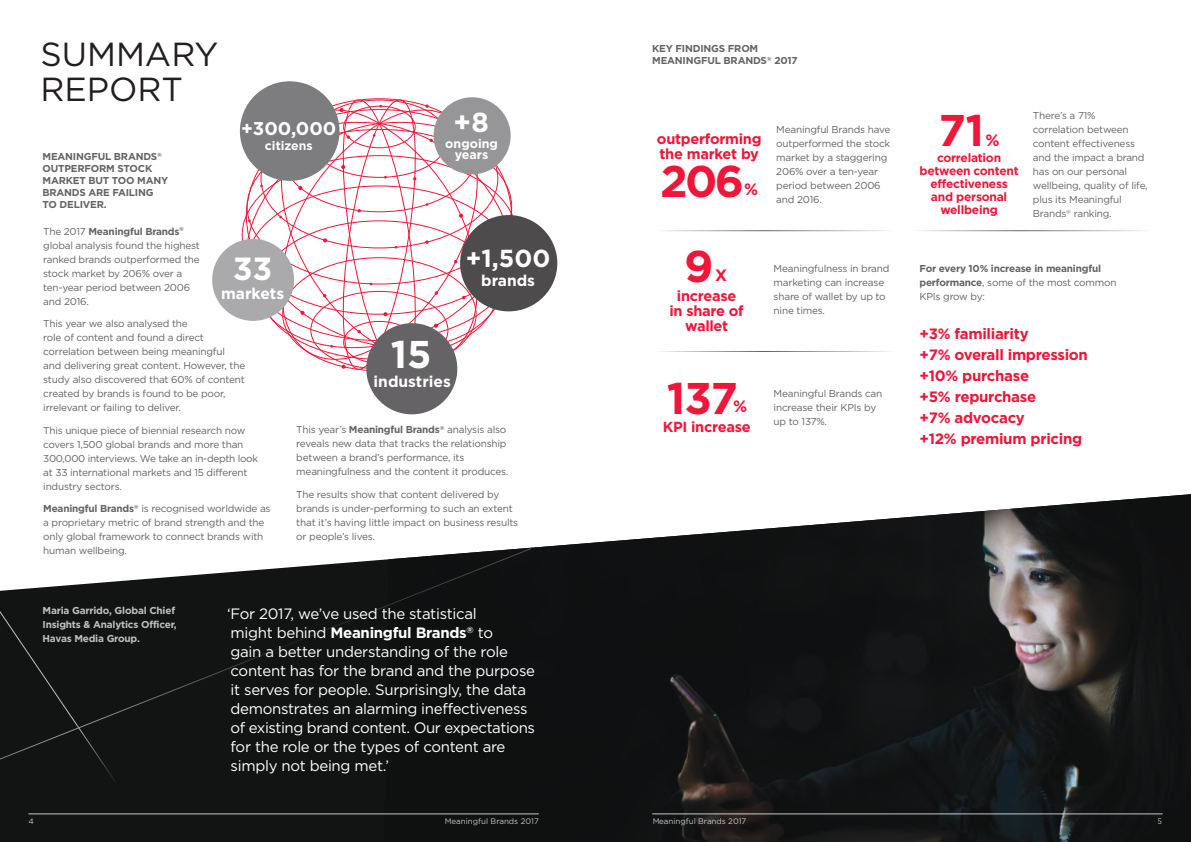
<style>
.page{position:relative;width:1191px;height:842px;background:#fff}
.page>*{position:absolute;margin:0;border:0;box-sizing:border-box;transform-origin:0 0}
.t1{font:700 44.4px "Gotham";letter-spacing:-.04em;color:#ef163a}
.t2{font:700 38.7px "Gotham";color:#fff}
.t3{font:33.3px/35.4px "Gotham";color:#241f1f}
.t4{font:700 32px "Gotham";color:#fff}
.t5{font:700 27.6px "Gotham";color:#fff}
.t6{font:700 24.6px "Gotham";color:#fff}
.t7{font:700 18.5px "Gotham";color:#fff}
.t8{font:700 16.4px "Gotham";color:#ef163a}
.t9{font:700 15.6px "Gotham";color:#fff}
.t10{font:15px/19px "Gotham";letter-spacing:-.02em;color:#fff}
.t11{font:700 15px/21px "Gotham";letter-spacing:-.02em;color:#ef163a}
.t12{font:700 14.6px/15px "Gotham";letter-spacing:-.02em;color:#ef163a}
.t13{font:700 12.5px/11.1px "Gotham";color:#fff;text-align:center}
.t14{font:700 12.3px "Gotham";color:#fff}
.t15{font:700 12px/13px "Gotham";letter-spacing:-.02em;color:#ef163a;text-align:center}
.t16{font:10px/14px "Gotham";letter-spacing:-.02em;color:#656365}
.t17{font:700 10px/12px "Gotham";letter-spacing:-.02em;color:#656365}
.t18{font:700 10px/14px "Gotham";letter-spacing:-.02em;color:#c0bfc1}
.t19{font:8px "Gotham";color:#c0bfc1}
.s1{font-weight:700}
.s2{font-weight:400}
</style>
<div class="page">
<div style="left:175px;top:815px;width:209px;height:27px;background:#121414"></div>
<img style="left:384px;top:494px;width:807px;height:348px">
<div style="left:0;top:815px;width:175px;height:27px;background:#121414"></div>
<svg style="left:0;top:547px;width:532px;height:268px;background:#252727"></svg>
<svg style="left:230px;top:117px;width:290px;height:235px"></svg>
<svg style="left:459px;top:214px;width:4px;height:4px"></svg>
<svg style="left:298px;top:186px;width:4px;height:4px"></svg>
<svg style="left:300px;top:311px;width:4px;height:4px"></svg>
<svg style="left:323px;top:97px;width:115px;height:274px"></svg>
<div style="left:240px;top:81px;width:99px;height:100px;background:#7d7c7e;border-radius:50%"></div>
<div style="left:366px;top:323px;width:91px;height:91px;background:#656365;border-radius:50%"></div>
<div style="left:212px;top:239px;width:82px;height:82px;background:#aaaaac;border-radius:50%"></div>
<div style="left:433px;top:97px;width:77px;height:77px;background:#969698;border-radius:50%"></div>
<div style="left:460px;top:215px;width:97px;height:96px;background:#4e4b4c;border-radius:50%"></div>
<hr style="left:652px;top:814px;width:510px;height:1px;background:#c0bfc1">
<hr style="left:28px;top:814px;width:511px;height:1px;background:#c0bfc1">
<h3 class="t3" style="left:40px;top:36px;width:75px">Summa</h3>
<h3 class="t3" style="left:40px;top:36px;width:175px;text-indent:131px">ry<br>Report</h3>
<p class="t17" style="left:43px;top:150px;width:126px">Meani ngful Brands<sup>® </sup>outperform stock market but too many brands are fai li ng to deliver.</p>
<h3 class="t7" style="left:241px;top:118px;width:97px">+300,000</h3>
<p class="t14" style="left:265px;top:139px;width:49px">citizens</p>
<h3 class="t5" style="left:453px;top:106px;width:37px">+8</h3>
<p class="t13" style="left:445px;top:138px;width:54px">ongoing years</p>
<p class="t16" style="left:43px;top:224px;width:158px">The 2017 <span class="s1">Meaningful Brands</span><sup>® </sup>global analysis found the highest ranked brands outperformed the stock market by 206% over a ten-year period between 2006 and 2016.</p>
<p class="t16" style="left:43px;top:316px;width:204px">This year we also analysed the<br>role of content and found a direct correlation between being meaningful and delivering great content. However, the study also discovered that 60% of content created by brands is found to be poor, irrelevant or failing to deliver.</p>
<p class="t16" style="left:43px;top:423px;width:216px">This unique piece of biennial research now covers 1,500 global brands and more than 300,000 interviews. We take an in-depth look at 33 international markets and 15 different industry sectors.</p>
<p class="t16" style="left:43px;top:501px;width:229px"><span class="s1">Meaningful Brands</span><sup>®</sup> is recognised worldwide as a proprietary metric of brand strength and the only global framework to connect brands with human wellbeing.</p>
<h3 class="t4" style="left:233px;top:251px;width:41px">33</h3>
<h3 class="t9" style="left:221px;top:284px;width:65px">markets</h3>
<h3 class="t6" style="left:466px;top:244px;width:86px">+1,500</h3>
<h3 class="t9" style="left:481px;top:271px;width:55px">brands</h3>
<h2 class="t2" style="left:391px;top:332px;width:42px">15</h2>
<h3 class="t9" style="left:373px;top:373px;width:79px">industries</h3>
<p class="t16" style="left:296px;top:422px;width:214px">This year’s <span class="s1">Meaningful Brands</span><sup>®</sup> analysis also reveals new data that tracks the relationship between a brand’s performance, its meaningfulness and the content it produces.</p>
<p class="t16" style="left:296px;top:487px;width:223px">The results show that content delivered by brands is under-performing to such an extent that it’s having little impact on business results or people’s lives.</p>
<p class="t18" style="left:43px;top:604px;width:136px">Maria Garrido, Global Chief<br>Insights &amp; Analytics Officer,<br>Havas Media Group.</p>
<p class="t10" style="left:227px;top:604px;width:309px">‘For 2017, we’ve used the statistical<br>might behind <span class="s1">Meaningful Brands</span><sup>®</sup> to<br>gain a better understanding of the role content has for the brand and the purpose it serves for people. Surprisingly, the data demonstrates an alarming ineffectiveness of existing brand content. Our expectations for the role or the types of content are simply not being met.’</p>
<p class="t17" style="left:652px;top:42px;width:147px;text-indent:23px">Fi ndi ngs from<br>Meani ngful Brands<sup>®</sup> 2017</p>
<p class="t17" style="left:652px;top:42px;width:8px">Key</p>
<h3 class="t12" style="left:657px;top:131px;width:106px">outperforming the market by</h3>
<h1 class="t1" style="left:660px;top:156px;width:86px">206</h1>
<h3 class="t8" style="left:744px;top:180px;width:16px">%</h3>
<p class="t16" style="left:776px;top:123px;width:116px">Meaningful Brands have outperformed the stock market by a staggering<br>206% over a ten-year period between 2006 and 2016.</p>
<h1 class="t1" style="left:684px;top:241px;width:31px">9</h1>
<h3 class="t8" style="left:715px;top:266px;width:14px">X</h3>
<h3 class="t12" style="left:669px;top:288px;width:76px;text-align:center">increase in share of wallet</h3>
<p class="t16" style="left:773px;top:261px;width:117px">Meaningfulness in brand marketing can increase share of wallet by up to nine times.</p>
<h1 class="t1" style="left:667px;top:372px;width:73px">137</h1>
<h3 class="t8" style="left:733px;top:397px;width:16px">%</h3>
<h3 class="t12" style="left:662px;top:419px;width:89px">KPI increase</h3>
<p class="t16" style="left:773px;top:387px;width:110px">Meaningful Brands can increase their KPIs by up to 137%.</p>
<h1 class="t1" style="left:938px;top:104px;width:47px">71</h1>
<h3 class="t8" style="left:985px;top:131px;width:16px">%</h3>
<p class="t15" style="left:919px;top:151px;width:101px">correlation between content effectiveness and personal wellbeing</p>
<p class="t16" style="left:1033px;top:109px;width:116px">There’s a 71% correlation between content effectiveness and the impact a brand has on our personal wellbeing, quality of life, plus its Meaningful<br>Brands<sup>®</sup> ranking.</p>
<p class="t17" style="left:919px;top:262px;width:199px;line-height:14px">For every 10% increase in meaningful performance<span class="s2">, some of the most common<br>KPIs grow by:</span></p>
<h3 class="t11" style="left:919px;top:323px;width:170px">+3% familiarity<br>+7% overall impression +10% purchase<br>+5% repurchase<br>+7% advocacy<br>+12% premium pricing</h3>
<p class="t19" style="left:28px;top:817px;width:7px">4</p>
<p class="t19" style="left:444px;top:817px;width:96px">Meaningful Brands 2017</p>
<p class="t19" style="left:652px;top:817px;width:96px">Meaningful Brands 2017</p>
<p class="t19" style="left:1157px;top:817px;width:6px">5</p>
</div>
